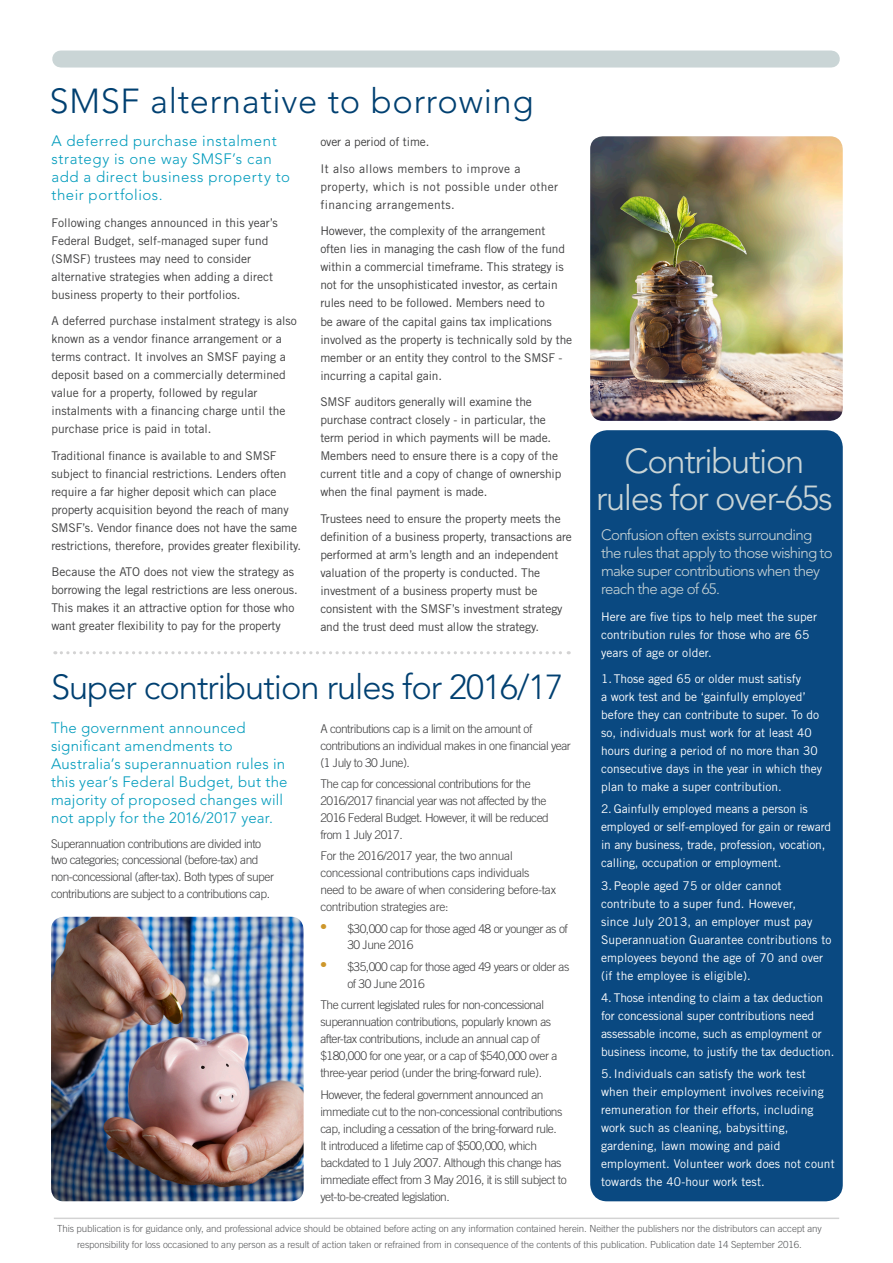
<style>
.page{position:relative;width:893px;height:1263px;background:#fff}
.page>*{position:absolute;margin:0;border:0;box-sizing:border-box;transform-origin:0 0}
.Title_-_Article{font:300 34.5px "Avenir LT Std";letter-spacing:-.03em;color:#004071}
.Title_-_Article-2{font:300 34.5px/37.5px "Avenir LT Std";letter-spacing:-.04em;color:#cad5d6;text-align:center}
.Title_-_Article-3{font:300 34.5px "Avenir LT Std";letter-spacing:.02em;color:#004071}
.Body_Text{font:300 15px/18px "Avenir LT Std";letter-spacing:.02em;color:#009bbc}
.Body_Text-2{font:300 15px/18px "Avenir LT Std";letter-spacing:-.045em;color:#cad5d6}
.Body_Text-3{font:300 15px/18px "Avenir LT Std";letter-spacing:.04em;color:#009bbc}
.Body_Text-4{font:12px/18px "Trade Gothic LT Std";letter-spacing:-.01em;color:#3e3e3f}
.Body_Text-5{font:12px/18px "Trade Gothic LT Std";color:#fff}
.Body_Text-6{font:300 12px/17.1px "Trade Gothic LT Std";letter-spacing:-.04em;color:#3e3e3f}
.Body_Text-7{font:300 12px/17px "Trade Gothic LT Std";letter-spacing:-.02em;color:#3e3e3f}
.Body_Text-8{font:12px/18px "Trade Gothic LT Std";letter-spacing:.03em;color:#3e3e3f}
.Body_Text-9{font:300 9.75px/15.9px "Trade Gothic LT Std";letter-spacing:-.01em;color:#57585a;text-align:center}
.s1{font-family:"Arial Rounded MT Bold";font-weight:400;font-size:18px;color:#cd972b}
</style>
<div class="page">
<svg style="left:55px;top:651px;width:514px;height:3px"></svg>
<hr style="left:54px;top:1217px;width:785px;height:2px;background:#231f20">
<div style="left:61px;top:51px;width:770px;height:17px;background:#cad5d6"></div>
<img style="left:590px;top:136px;width:253px;height:285px">
<img style="left:51px;top:917px;width:253px;height:284px">
<div style="left:590px;top:430px;width:253px;height:771px;background:#0a4981;border-radius:17px"></div>
<p class="Title_-_Article-3" style="left:50px;top:81px;width:486px">SMSF alternative to borrowing</p>
<p class="Body_Text-3" style="left:51px;top:132px;width:240px">A deferred purchase instalment strategy is one way SMSF’s can add a direct business property to their portfolios.</p>
<p class="Body_Text-4" style="left:51px;top:213px;width:228px">Following changes announced in this year’s Federal Budget, self-managed super fund (SMSF) trustees may need to consider alternative strategies when adding a direct business property to their portfolios.</p>
<p class="Body_Text-4" style="left:51px;top:312px;width:247px">A deferred purchase instalment strategy is also known as a vendor finance arrangement or a terms contract. It involves an SMSF paying a deposit based on a commercially determined value for a property, followed by regular instalments with a financing charge until the purchase price is paid in total.</p>
<p class="Body_Text-4" style="left:51px;top:446px;width:251px">Traditional finance is available to and SMSF subject to financial restrictions. Lenders often require a far higher deposit which can place property acquisition beyond the reach of many SMSF’s. Vendor finance does not have the same restrictions, therefore, provides greater flexibility.</p>
<p class="Body_Text-4" style="left:51px;top:563px;width:248px">Because the ATO does not view the strategy as borrowing the legal restrictions are less onerous.<br>This makes it an attractive option for those who want greater flexibility to pay for the property</p>
<p class="Body_Text-4" style="left:320px;top:133px;width:111px">over a period of time.</p>
<p class="Body_Text-8" style="left:320px;top:160px;width:239px">It also allows members to improve a property, which is not possible under other financing arrangements.</p>
<p class="Body_Text-4" style="left:320px;top:222px;width:253px">However, the complexity of the arrangement often lies in managing the cash flow of the fund within a commercial timeframe. This strategy is not for the unsophisticated investor, as certain rules need to be followed. Members need to<br>be aware of the capital gains tax implications involved as the property is technically sold by the member or an entity they control to the SMSF - incurring a capital gain.</p>
<p class="Body_Text-4" style="left:320px;top:393px;width:243px">SMSF auditors generally will examine the purchase contract closely - in particular, the term period in which payments will be made.<br>Members need to ensure there is a copy of the current title and a copy of change of ownership when the final payment is made.</p>
<p class="Body_Text-4" style="left:320px;top:509px;width:253px">Trustees need to ensure the property meets the definition of a business property, transactions are performed at arm’s length and an independent valuation of the property is conducted. The investment of a business property must be consistent with the SMSF’s investment strategy and the trust deed must allow the strategy.</p>
<p class="Title_-_Article-2" style="left:596px;top:442px;width:238px">Contribution rules for over-65s</p>
<p class="Body_Text-2" style="left:601px;top:526px;width:233px">Confusion often exists surrounding the rules that apply to those wishing to make super contributions when they reach the age of 65.</p>
<p class="Body_Text-5" style="left:601px;top:607px;width:217px">Here are five tips to help meet the super contribution rules for those who are 65 years of age or older.</p>
<p class="Body_Text-5" style="left:601px;top:670px;width:222px">1. Those aged 65 or older must satisfy<br>a work test and be ‘gainfully employed’ before they can contribute to super. To do so, individuals must work for at least 40 hours during a period of no more than 30 consecutive days in the year in which they plan to make a super contribution.</p>
<p class="Body_Text-5" style="left:601px;top:800px;width:232px">2. Gainfully employed means a person is employed or self-employed for gain or reward in any business, trade, profession, vocation, calling, occupation or employment.</p>
<p class="Body_Text-5" style="left:601px;top:876px;width:232px">3.People aged 75 or older cannot contribute to a super fund. However,<br>since July 2013, an employer must pay Superannuation Guarantee contributions to employees beyond the age of 70 and over (if the employee is eligible).</p>
<p class="Body_Text-5" style="left:601px;top:988px;width:235px">4. Those intending to claim a tax deduction for concessional super contributions need assessable income, such as employment or business income, to justify the tax deduction.</p>
<p class="Body_Text-5" style="left:601px;top:1065px;width:235px">5.Individuals can satisfy the work test when their employment involves receiving remuneration for their efforts, including work such as cleaning, babysitting, gardening, lawn mowing and paid employment. Volunteer work does not count towards the 40-hour work test.</p>
<p class="Title_-_Article" style="left:51px;top:667px;width:514px">Super contribution rules for 2016/17</p>
<p class="Body_Text" style="left:51px;top:719px;width:238px">The government announced significant amendments to<br>Australia’s superannuation rules in this year’s Federal Budget, but the majority of proposed changes will not apply for the 2016/2017 year.</p>
<p class="Body_Text-6" style="left:51px;top:835px;width:224px;line-height:16.5px">Superannuation contributions are divided into two categories; concessional (before-tax) and non-concessional (after-tax). Both types of super contributions are subject to a contributions cap.</p>
<p class="Body_Text-6" style="left:320px;top:720px;width:252px">A contributions cap is a limit on the amount of contributions an individual makes in one financial year (1 July to 30 June).</p>
<p class="Body_Text-6" style="left:320px;top:775px;width:230px">The cap for concessional contributions for the 2016/2017 financial year was not affected by the 2016 Federal Budget. However, it will be reduced from 1 July 2017.</p>
<p class="Body_Text-7" style="left:320px;top:847px;width:237px">For the 2016/2017 year, the two annual concessional contributions caps individuals need to be aware of when considering before-tax contribution strategies are:</p>
<p class="Body_Text-6" style="left:347px;top:920px;width:222px;text-indent:-27px"><span class="s1">•</span> $30,000 cap for those aged 48 or younger as of<br>30 June 2016</p>
<p class="Body_Text-6" style="left:347px;top:958px;width:223px;text-indent:-27px"><span class="s1">•</span> $35,000 cap for those aged 49 years or older as of 30 June 2016</p>
<p class="Body_Text-6" style="left:320px;top:996px;width:239px">The current legislated rules for non-concessional superannuation contributions, popularly known as after-tax contributions, include an annual cap of $180,000 for one year, or a cap of $540,000 over a three-year period (under the bring-forward rule).</p>
<p class="Body_Text-6" style="left:320px;top:1086px;width:248px">However, the federal government announced an immediate cut to the non-concessional contributions cap, including a cessation of the bring-forward rule.<br>It introduced a lifetime cap of $500,000, which backdated to 1 July 2007. Although this change has immediate effect from 3 May 2016, it is still subject to yet-to-be-created legislation.</p>
<p class="Body_Text-9" style="left:57px;top:1220px;width:766px">This publication is for guidance only, and professional advice should be obtained before acting on any information contained herein. Neither the publishers nor the distributors can accept any responsibility for loss occasioned to any person as a result of action taken or refrained from in consequence of the contents of this publication. Publication date 14 September 2016.</p>
</div>
